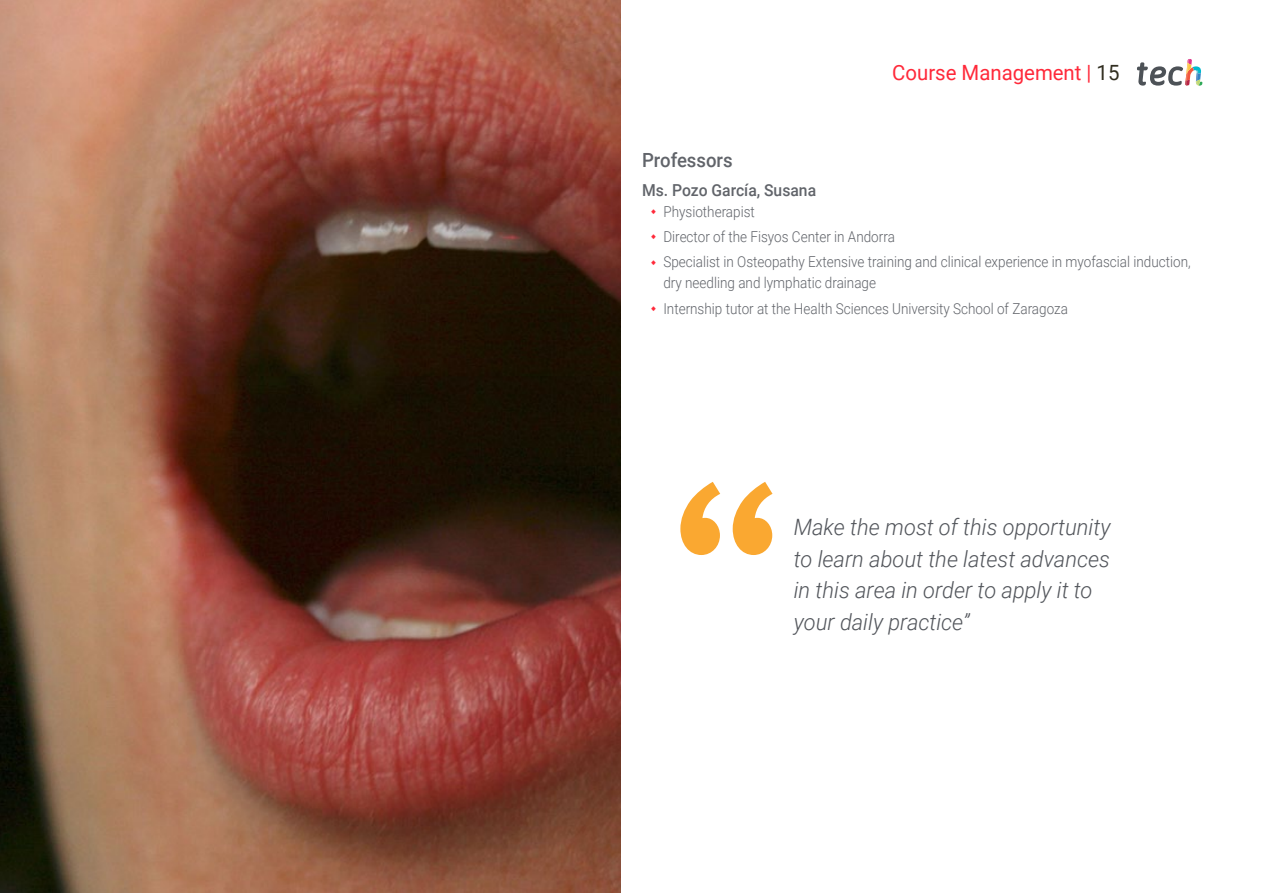
<style>
.page{position:relative;width:1263px;height:893px;background:#fff}
.page>*{position:absolute;margin:0;border:0;box-sizing:border-box;transform-origin:0 0}
.t1{font:italic 300 22.5px/31.5px "Roboto";color:#52555b}
.t2{font:21px "Roboto";color:#ff293a}
.t3{font:500 19.5px "Roboto";color:#61646a;scale:.95 1}
.t4{font:500 16.5px "Roboto";color:#61646a;scale:.95 1}
.t5{font:300 15px/25.2px "Roboto";color:#61646a;scale:.9 1}
.s1{color:#312e20}
</style>
<div class="page">
<img style="left:0;top:0;width:621px;height:893px">
<svg style="left:1137px;top:59px;width:65px;height:27px"></svg>
<svg style="left:680px;top:482px;width:92px;height:73px"></svg>
<h2 class="t2" style="left:892px;top:57px;width:229px">Course Management | <span class="s1">15</span></h2>
<h3 class="t3" style="left:642px;top:146px;width:97px">Professors</h3>
<p class="t4" style="left:642px;top:178px;width:185px">Ms. Pozo García, Susana</p>
<p class="t5" style="left:663px;top:198px;width:587px">Physiotherapist<br>Director of the Fisyos Center in Andorra<br>Specialist in Osteopathy Extensive training and clinical experience in myofascial induction,</p>
<p class="t5" style="left:663px;top:270px;width:451px">dry needling and lymphatic drainage<br>Internship tutor at the Health Sciences University School of Zaragoza</p>
<h1 class="t1" style="left:794px;top:511px;width:318px">Make the most of this opportunity to learn about the latest advances in this area in order to apply it to your daily practice”</h1>
</div>
